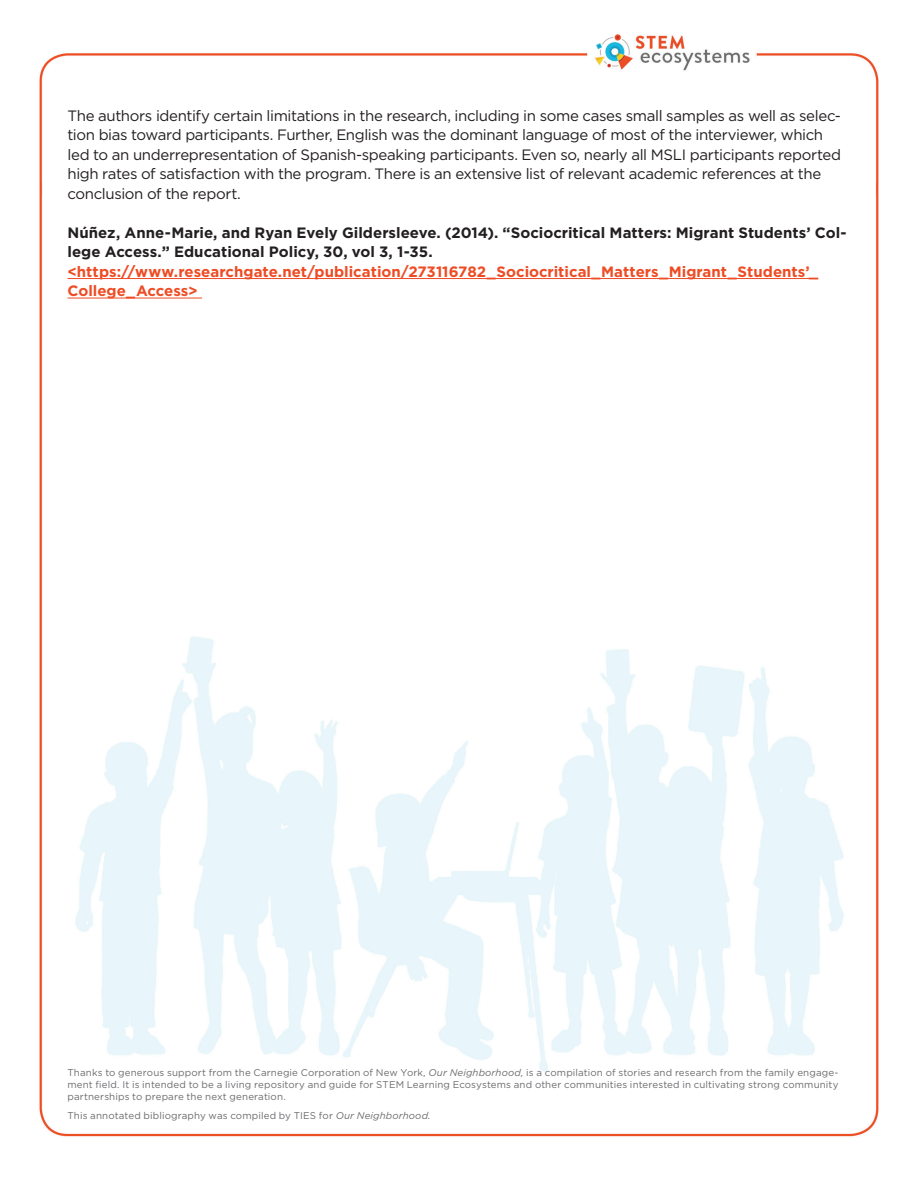
<style>
.page{position:relative;width:918px;height:1188px;background:#fff}
.page>*{position:absolute;margin:0;border:0;box-sizing:border-box;transform-origin:0 0}
.t1{font:15px/19.5px "Gotham";letter-spacing:-.025em;color:#231f20}
.t2{font:700 15px/19.5px "Gotham";color:#231f20}
.t3{font:700 15px/19.5px "Gotham";color:#ee4c24}
.t4{font:9.75px/11.7px "Gotham";letter-spacing:.015em;color:#6c6a6e;text-align:justify}
.s1{font-style:italic}
</style>
<div class="page">
<img style="left:39px;top:34px;width:840px;height:1103px">
<hr style="left:68px;top:278px;width:750px;height:1px;background:#ee4c24">
<hr style="left:68px;top:298px;width:134px;height:1px;background:#ee4c24">
<p class="t1" style="left:68px;top:105px;width:775px">The authors identify certain limitations in the research, including in some cases small samples as well as selec&shy;tion bias toward participants. Further, English was the dominant language of most of the interviewer, which led to an underrepresentation of Spanish-speaking participants. Even so, nearly all MSLI participants reported high rates of satisfaction with the program. There is an extensive list of relevant academic references at the conclusion of the report.</p>
<p class="t2" style="left:68px;top:222px;width:781px">Núñez, Anne-Marie, and Ryan Evely Gildersleeve. (2014). “Sociocritical Matters: Migrant Students’ Col&shy;lege Access.” Educational Policy, 30, vol 3, 1-35.</p>
<p class="t3" style="left:68px;top:261px;width:752px">&lt;https://www.researchgate.net/publication/273116782_Sociocritical_Matters_Migrant_Students’_<br>College_Access&gt;</p>
<p class="t4" style="left:68px;top:1067px;width:773px">Thanks to generous support from the Carnegie Corporation of New York, <span class="s1">Our Neighborhood,</span> is a compilation of stories and research from the family engage&shy;ment field. It is intended to be a living repository and guide for STEM Learning Ecosystems and other communities interested in cultivating strong community partnerships to prepare the next generation.</p>
<p class="t4" style="left:68px;top:1110px;width:365px">This annotated bibliography was compiled by TIES for <span class="s1">Our Neighborhood.</span></p>
</div>
